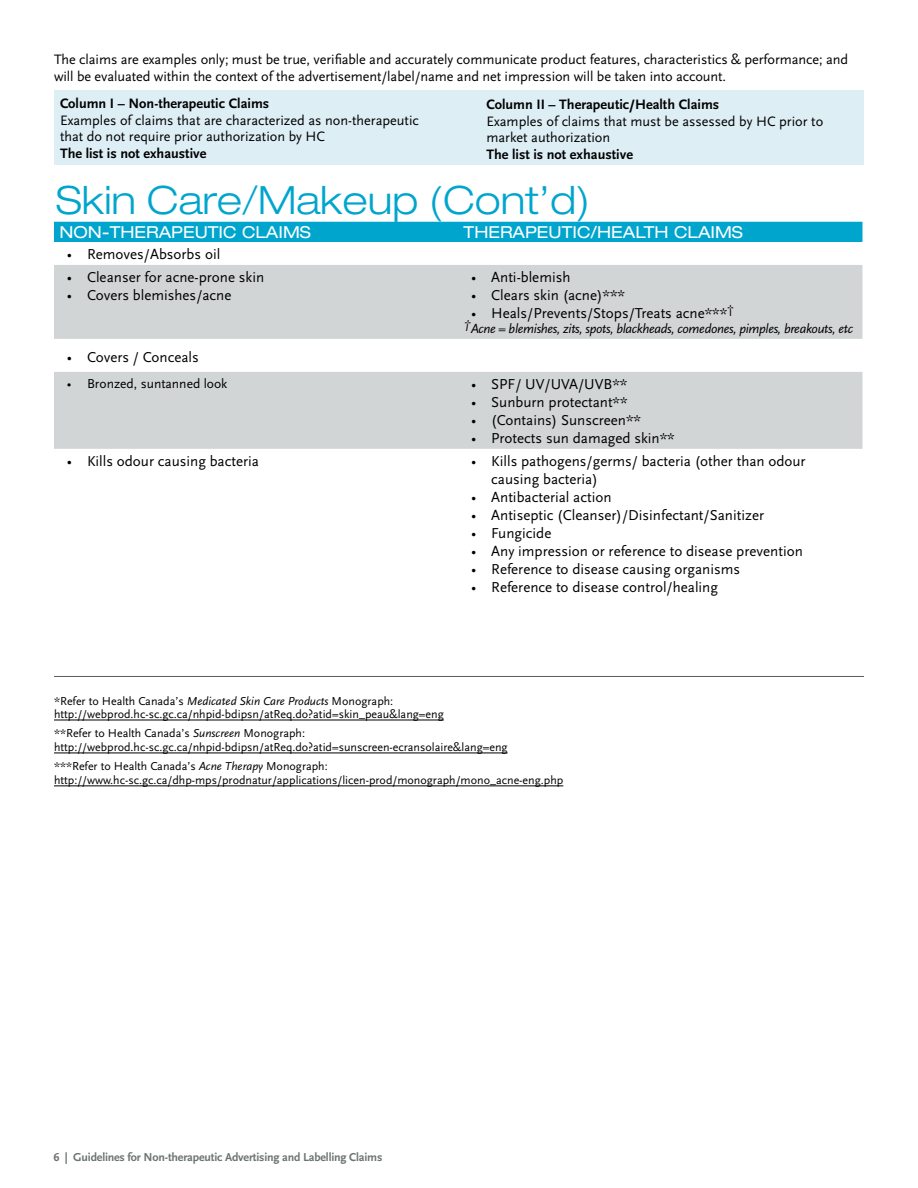
<style>
.page{position:relative;width:918px;height:1188px;background:#fff}
.page>*{position:absolute;margin:0;border:0;box-sizing:border-box;transform-origin:0 0}
.t1{font:300 expanded 39px "Helvetica Neue";color:#00a5cd}
.t2{font:expanded 16.5px "Helvetica Neue";color:#fff}
.t3{font:15px/18px "Scala Sans LF";color:#000}
.t4{font:14.25px/16.5px "Scala Sans LF";letter-spacing:-.005em;color:#000}
.t5{font:700 14.25px "Scala Sans LF";color:#000}
.t6{font:italic 13.5px "Scala Sans LF";letter-spacing:-.025em;color:#000}
.t7{font:13.5px "Scala Sans LF";color:#000}
.t8{font:12px/13.5px "Scala Sans LF";color:#000}
.t9{font:700 12px "Scala Sans LF";letter-spacing:-.015em;color:#6d7373}
.s1{font-style:italic}
</style>
<div class="page">
<hr style="left:54px;top:720px;width:390px;height:1px;background:#000">
<hr style="left:54px;top:753px;width:454px;height:1px;background:#000">
<hr style="left:54px;top:786px;width:509px;height:1px;background:#000">
<hr style="left:54px;top:676px;width:810px;height:1px;background:#585e5c">
<div style="left:54px;top:90px;width:810px;height:75px;background:#deeef5"></div>
<div style="left:54px;top:222px;width:808px;height:20px;background:#00a5cd"></div>
<div style="left:54px;top:265px;width:808px;height:74px;background:#d1d5d6"></div>
<div style="left:54px;top:372px;width:808px;height:77px;background:#d1d5d6"></div>
<p class="t4" style="left:54px;top:52px;width:796px">The claims are examples only; must be true, verifiable and accurately communicate product features, characteristics &amp; performance; and will be evaluated within the context of the advertisement/label/name and net impression will be taken into account.</p>
<p class="t5" style="left:60px;top:95px;width:211px">Column I – Non-therapeutic Claims</p>
<p class="t4" style="left:60px;top:112px;width:360px">Examples of claims that are characterized as non-therapeutic that do not require prior authorization by HC</p>
<p class="t5" style="left:60px;top:144px;width:148px">The list is not exhaustive</p>
<p class="t5" style="left:486px;top:96px;width:234px">Column II – Therapeutic/Health Claims</p>
<p class="t4" style="left:486px;top:113px;width:338px">Examples of claims that must be assessed by HC prior to market authorization</p>
<p class="t5" style="left:486px;top:146px;width:148px">The list is not exhaustive</p>
<h1 class="t1" style="left:56px;top:177px;width:535px">Skin Care/Makeup (Cont’d)</h1>
<p class="t2" style="left:59px;top:222px;width:253px">NON-THERAPEUTIC CLAIMS</p>
<p class="t2" style="left:464px;top:222px;width:281px">THERAPEUTIC/HEALTH CLAIMS</p>
<p class="t3" style="left:67px;top:245px;width:155px">• Removes/Absorbs oil</p>
<p class="t3" style="left:67px;top:268px;width:199px">• Cleanser for acne-prone skin</p>
<p class="t3" style="left:67px;top:286px;width:166px">• Covers blemishes/acne</p>
<p class="t3" style="left:471px;top:268px;width:101px">• Anti-blemish</p>
<p class="t3" style="left:471px;top:286px;width:156px">• Clears skin (acne)***</p>
<p class="t3" style="left:471px;top:304px;width:265px">• Heals/Prevents/Stops/Treats acne***<sup>†</sup></p>
<p class="t6" style="left:464px;top:320px;width:390px"><sup>†</sup>Acne = blemishes, zits, spots, blackheads, comedones, pimples, breakouts, etc</p>
<p class="t3" style="left:67px;top:348px;width:134px">• Covers / Conceals</p>
<p class="t7" style="left:67px;top:375px;width:162px">• Bronzed, suntanned look</p>
<p class="t3" style="left:471px;top:375px;width:158px">• SPF/ UV/UVA/UVB**</p>
<p class="t3" style="left:471px;top:393px;width:158px">• Sunburn protectant**</p>
<p class="t3" style="left:471px;top:411px;width:172px">• (Contains) Sunscreen**</p>
<p class="t3" style="left:471px;top:429px;width:205px">• Protects sun damaged skin**</p>
<p class="t3" style="left:67px;top:452px;width:194px">• Kills odour causing bacteria</p>
<p class="t3" style="left:491px;top:452px;width:316px;text-indent:-20px">• Kills pathogens/germs/ bacteria (other than odour causing bacteria)</p>
<p class="t3" style="left:471px;top:488px;width:142px">• Antibacterial action</p>
<p class="t3" style="left:471px;top:506px;width:295px">• Antiseptic (Cleanser)/Disinfectant/Sanitizer</p>
<p class="t3" style="left:471px;top:524px;width:82px">• Fungicide</p>
<p class="t3" style="left:471px;top:542px;width:333px">• Any impression or reference to disease prevention</p>
<p class="t3" style="left:471px;top:560px;width:271px">• Reference to disease causing organisms</p>
<p class="t3" style="left:471px;top:578px;width:249px">• Reference to disease control/healing</p>
<p class="t8" style="left:54px;top:694px;width:391px">*Refer to Health Canada’s <span class="s1">Medicated Skin Care Products</span> Monograph: http://webprod.hc-sc.gc.ca/nhpid-bdipsn/atReq.do?atid=skin_peau&amp;lang=eng</p>
<p class="t8" style="left:54px;top:727px;width:455px">**Refer to Health Canada’s <span class="s1">Sunscreen</span> Monograph: http://webprod.hc-sc.gc.ca/nhpid-bdipsn/atReq.do?atid=sunscreen-ecransolaire&amp;lang=eng</p>
<p class="t8" style="left:54px;top:760px;width:511px">***Refer to Health Canada’s <span class="s1">Acne Therapy</span> Monograph: http://www.hc-sc.gc.ca/dhp-mps/prodnatur/applications/licen-prod/monograph/mono_acne-eng.php</p>
<p class="t9" style="left:53px;top:1150px;width:331px">6 | Guidelines for Non-therapeutic Advertising and Labelling Claims</p>
</div>
